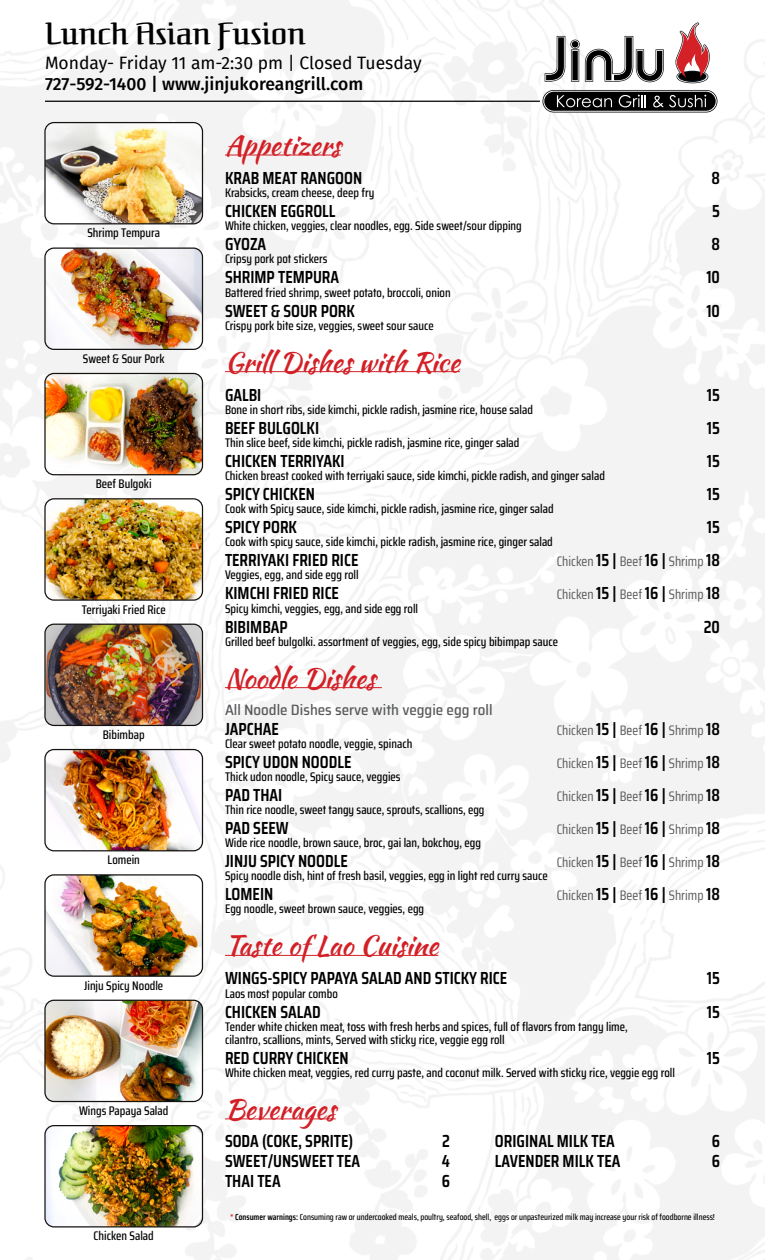
<style>
.page{position:relative;width:765px;height:1260px;background:#fff}
.page>*{position:absolute;margin:0;border:0;box-sizing:border-box;transform-origin:0 0}
.t1{font:30px "Federant";color:#000}
.t2{font:27.5px "Kaushan Script";color:#d32027}
.t3{font:600 17.5px "Saira Condensed";color:#000}
.t4{font:17.5px "Fira Sans";color:#000}
.t5{font:500 17.5px "Fira Sans";color:#000}
.t6{font:500 semi-condensed 15px "Saira";color:#58595b}
.t7{font:13.75px "Saira Condensed";color:#58595b}
.t8{font:500 12.5px/13.1px "Saira Condensed";color:#000}
.t9{font:500 8.75px "Saira Condensed";color:#000}
.s1{font-weight:600;font-size:17.5px;color:#000}
.s2{font-weight:600;color:#d2232a}
.s3{font-weight:600}
</style>
<div class="page">
<svg style="left:545px;top:36px;width:119px;height:46px"></svg>
<svg style="left:675px;top:23px;width:35px;height:60px"></svg>
<svg style="left:543px;top:90px;width:174px;height:22px;background:#3b3b3b"></svg>
<hr style="left:45px;top:101px;width:495px;height:1px;background:#000">
<img style="left:45px;top:248px;width:157px;height:101px">
<div style="left:44px;top:248px;width:159px;height:102px;border:1px solid #161210;border-radius:9px"></div>
<img style="left:45px;top:123px;width:157px;height:101px">
<div style="left:44px;top:122px;width:159px;height:102px;border:1px solid #161210;border-radius:9px"></div>
<img style="left:45px;top:373px;width:157px;height:102px">
<div style="left:44px;top:373px;width:159px;height:102px;border:1px solid #161210;border-radius:9px"></div>
<img style="left:45px;top:500px;width:156px;height:100px">
<div style="left:44px;top:498px;width:159px;height:103px;border:1px solid #161210;border-radius:9px"></div>
<img style="left:45px;top:624px;width:157px;height:101px">
<div style="left:44px;top:624px;width:159px;height:102px;border:1px solid #161210;border-radius:9px"></div>
<img style="left:45px;top:750px;width:157px;height:101px">
<div style="left:44px;top:749px;width:159px;height:102px;border:1px solid #161210;border-radius:9px"></div>
<img style="left:46px;top:876px;width:156px;height:100px">
<div style="left:44px;top:874px;width:159px;height:103px;border:1px solid #161210;border-radius:9px"></div>
<img style="left:45px;top:1000px;width:157px;height:102px">
<div style="left:44px;top:1000px;width:159px;height:102px;border:1px solid #161210;border-radius:9px"></div>
<img style="left:46px;top:1126px;width:156px;height:100px">
<div style="left:44px;top:1125px;width:159px;height:103px;border:1px solid #161210;border-radius:9px"></div>
<hr style="left:225px;top:155px;width:116px;height:1px;background:#d32027">
<hr style="left:225px;top:371px;width:235px;height:1px;background:#d32027">
<hr style="left:225px;top:687px;width:157px;height:1px;background:#d32027">
<hr style="left:225px;top:955px;width:213px;height:1px;background:#d32027">
<hr style="left:225px;top:1119px;width:111px;height:1px;background:#d32027">
<h1 class="t1" style="left:45px;top:15px;width:262px">Lunch Asian Fusion</h1>
<h3 class="t4" style="left:45px;top:50px;width:378px">Monday- Friday 11 am-2:30 pm | Closed Tuesday</h3>
<h3 class="t5" style="left:45px;top:70px;width:320px">727-592-1400 | www.jinjukoreangrill.com</h3>
<p class="t8" style="left:87px;top:226px;width:74px">Shrimp Tempura</p>
<p class="t8" style="left:83px;top:352px;width:83px">Sweet &amp; Sour Pork</p>
<p class="t8" style="left:96px;top:477px;width:57px">Beef Bulgoki</p>
<p class="t8" style="left:82px;top:602px;width:86px">Terriyaki Fried Rice</p>
<p class="t8" style="left:103px;top:728px;width:43px">Bibimbap</p>
<p class="t8" style="left:108px;top:853px;width:34px">Lomein</p>
<p class="t8" style="left:84px;top:979px;width:81px">Jinju Spicy Noodle</p>
<p class="t8" style="left:79px;top:1104px;width:91px">Wings Papaya Salad</p>
<p class="t8" style="left:94px;top:1229px;width:62px">Chicken Salad</p>
<h2 class="t2" style="left:225px;top:125px;width:117px">Appetizers</h2>
<h3 class="t3" style="left:225px;top:165px;width:139px">KRAB MEAT RANGOON</h3>
<h3 class="t3" style="left:711px;top:165px;width:10px">8</h3>
<p class="t8" style="left:225px;top:186px;width:151px">Krabsicks, cream cheese, deep fry</p>
<h3 class="t3" style="left:225px;top:198px;width:112px">CHICKEN EGGROLL</h3>
<h3 class="t3" style="left:712px;top:198px;width:9px">5</h3>
<p class="t8" style="left:225px;top:219px;width:298px">White chicken, veggies, clear noodles, egg. Side sweet/sour dipping</p>
<h3 class="t3" style="left:225px;top:231px;width:43px">GYOZA</h3>
<h3 class="t3" style="left:711px;top:231px;width:10px">8</h3>
<p class="t8" style="left:225px;top:252px;width:104px">Cripsy pork pot stickers</p>
<h3 class="t3" style="left:225px;top:264px;width:116px">SHRIMP TEMPURA</h3>
<h3 class="t3" style="left:706px;top:264px;width:15px">10</h3>
<p class="t8" style="left:225px;top:285px;width:227px">Battered fried shrimp, sweet potato, broccoli, onion</p>
<h3 class="t3" style="left:225px;top:297px;width:132px">SWEET &amp; SOUR PORK</h3>
<h3 class="t3" style="left:706px;top:297px;width:15px">10</h3>
<p class="t8" style="left:225px;top:319px;width:210px">Crispy pork bite size, veggies, sweet sour sauce</p>
<h2 class="t2" style="left:225px;top:342px;width:236px">Grill Dishes with Rice</h2>
<h3 class="t3" style="left:225px;top:381px;width:38px">GALBI</h3>
<h3 class="t3" style="left:707px;top:381px;width:15px">15</h3>
<p class="t8" style="left:225px;top:403px;width:309px">Bone in short ribs, side kimchi, pickle radish, jasmine rice, house salad</p>
<h3 class="t3" style="left:225px;top:414px;width:96px">BEEF BULGOLKI</h3>
<h3 class="t3" style="left:707px;top:414px;width:15px">15</h3>
<p class="t8" style="left:225px;top:436px;width:296px">Thin slice beef, side kimchi, pickle radish, jasmine rice, ginger salad</p>
<h3 class="t3" style="left:225px;top:448px;width:121px">CHICKEN TERRIYAKI</h3>
<h3 class="t3" style="left:707px;top:448px;width:15px">15</h3>
<p class="t8" style="left:225px;top:469px;width:382px">Chicken breast cooked with terriyaki sauce, side kimchi, pickle radish, and ginger salad</p>
<h3 class="t3" style="left:225px;top:481px;width:92px">SPICY CHICKEN</h3>
<h3 class="t3" style="left:707px;top:481px;width:15px">15</h3>
<p class="t8" style="left:225px;top:502px;width:330px">Cook with Spicy sauce, side kimchi, pickle radish, jasmine rice, ginger salad</p>
<h3 class="t3" style="left:225px;top:514px;width:74px">SPICY PORK</h3>
<h3 class="t3" style="left:707px;top:514px;width:15px">15</h3>
<p class="t8" style="left:225px;top:535px;width:329px">Cook with spicy sauce, side kimchi, pickle radish, jasmine rice, ginger salad</p>
<h3 class="t3" style="left:225px;top:547px;width:135px">TERRIYAKI FRIED RICE</h3>
<p class="t7" style="left:557px;top:551px;width:165px">Chicken <span class="s1">15 |</span> Beef <span class="s1">16 |</span> Shrimp <span class="s1">18</span></p>
<p class="t8" style="left:225px;top:568px;width:135px">Veggies, egg, and side egg roll</p>
<h3 class="t3" style="left:225px;top:580px;width:116px">KIMCHI FRIED RICE</h3>
<p class="t7" style="left:557px;top:584px;width:165px">Chicken <span class="s1">15 |</span> Beef <span class="s1">16 |</span> Shrimp <span class="s1">18</span></p>
<p class="t8" style="left:225px;top:601px;width:195px">Spicy kimchi, veggies, egg, and side egg roll</p>
<h3 class="t3" style="left:225px;top:613px;width:64px">BIBIMBAP</h3>
<h3 class="t3" style="left:704px;top:613px;width:18px">20</h3>
<p class="t8" style="left:225px;top:635px;width:335px">Grilled beef bulgolki. assortment of veggies, egg, side spicy bibimpap sauce</p>
<h2 class="t2" style="left:225px;top:658px;width:152px">Noodle Dishes</h2>
<p class="t6" style="left:225px;top:698px;width:269px">All Noodle Dishes serve with veggie egg roll</p>
<h3 class="t3" style="left:225px;top:715px;width:55px">JAPCHAE</h3>
<p class="t7" style="left:557px;top:720px;width:165px">Chicken <span class="s1">15 |</span> Beef <span class="s1">16 |</span> Shrimp <span class="s1">18</span></p>
<p class="t8" style="left:225px;top:737px;width:189px">Clear sweet potato noodle, veggie, spinach</p>
<h3 class="t3" style="left:225px;top:748px;width:128px">SPICY UDON NOODLE</h3>
<p class="t7" style="left:557px;top:753px;width:165px">Chicken <span class="s1">15 |</span> Beef <span class="s1">16 |</span> Shrimp <span class="s1">18</span></p>
<p class="t8" style="left:225px;top:770px;width:177px">Thick udon noodle, Spicy sauce, veggies</p>
<h3 class="t3" style="left:225px;top:782px;width:59px">PAD THAI</h3>
<p class="t7" style="left:557px;top:786px;width:165px">Chicken <span class="s1">15 |</span> Beef <span class="s1">16 |</span> Shrimp <span class="s1">18</span></p>
<p class="t8" style="left:225px;top:803px;width:261px">Thin rice noodle, sweet tangy sauce, sprouts, scallions, egg</p>
<h3 class="t3" style="left:225px;top:815px;width:65px">PAD SEEW</h3>
<p class="t7" style="left:557px;top:819px;width:165px">Chicken <span class="s1">15 |</span> Beef <span class="s1">16 |</span> Shrimp <span class="s1">18</span></p>
<p class="t8" style="left:225px;top:836px;width:257px">Wide rice noodle, brown sauce, broc, gai lan, bokchoy, egg</p>
<h3 class="t3" style="left:225px;top:848px;width:124px">JINJU SPICY NOODLE</h3>
<p class="t7" style="left:557px;top:852px;width:165px">Chicken <span class="s1">15 |</span> Beef <span class="s1">16 |</span> Shrimp <span class="s1">18</span></p>
<p class="t8" style="left:225px;top:869px;width:324px">Spicy noodle dish, hint of fresh basil, veggies, egg in light red curry sauce</p>
<h3 class="t3" style="left:225px;top:881px;width:50px">LOMEIN</h3>
<p class="t7" style="left:557px;top:885px;width:165px">Chicken <span class="s1">15 |</span> Beef <span class="s1">16 |</span> Shrimp <span class="s1">18</span></p>
<p class="t8" style="left:225px;top:902px;width:201px">Egg noodle, sweet brown sauce, veggies, egg</p>
<h2 class="t2" style="left:225px;top:926px;width:215px">Taste of Lao Cuisine</h2>
<h3 class="t3" style="left:225px;top:965px;width:284px">WINGS-SPICY PAPAYA SALAD AND STICKY RICE</h3>
<h3 class="t3" style="left:707px;top:965px;width:15px">15</h3>
<p class="t8" style="left:225px;top:986px;width:114px">Laos most popular combo</p>
<h3 class="t3" style="left:225px;top:998px;width:97px">CHICKEN SALAD</h3>
<h3 class="t3" style="left:707px;top:998px;width:15px">15</h3>
<p class="t8" style="left:225px;top:1020px;width:404px">Tender white chicken meat, toss with fresh herbs and spices, full of flavors from tangy lime, cilantro, scallions, mints, Served with sticky rice, veggie egg roll</p>
<h3 class="t3" style="left:225px;top:1044px;width:125px">RED CURRY CHICKEN</h3>
<h3 class="t3" style="left:707px;top:1044px;width:15px">15</h3>
<p class="t8" style="left:225px;top:1066px;width:451px">White chicken meat, veggies, red curry paste, and coconut milk. Served with sticky rice, veggie egg roll</p>
<h2 class="t2" style="left:225px;top:1089px;width:112px">Beverages</h2>
<h3 class="t3" style="left:225px;top:1128px;width:130px">SODA (COKE, SPRITE)</h3>
<h3 class="t3" style="left:442px;top:1128px;width:9px">2</h3>
<h3 class="t3" style="left:225px;top:1148px;width:137px">SWEET/UNSWEET TEA</h3>
<h3 class="t3" style="left:442px;top:1148px;width:10px">4</h3>
<h3 class="t3" style="left:225px;top:1168px;width:57px">THAI TEA</h3>
<h3 class="t3" style="left:442px;top:1168px;width:10px">6</h3>
<h3 class="t3" style="left:495px;top:1128px;width:121px">ORIGINAL MILK TEA</h3>
<h3 class="t3" style="left:712px;top:1128px;width:10px">6</h3>
<h3 class="t3" style="left:495px;top:1148px;width:127px">LAVENDER MILK TEA</h3>
<h3 class="t3" style="left:712px;top:1148px;width:10px">6</h3>
<p class="t9" style="left:230px;top:1211px;width:486px"><span class="s2">*</span> <span class="s3">Consumer warnings:</span> Consuming raw or undercooked meals, poultry, seafood, shell, eggs or unpasteurized milk may increase your risk of foodborne illness!</p>
</div>
